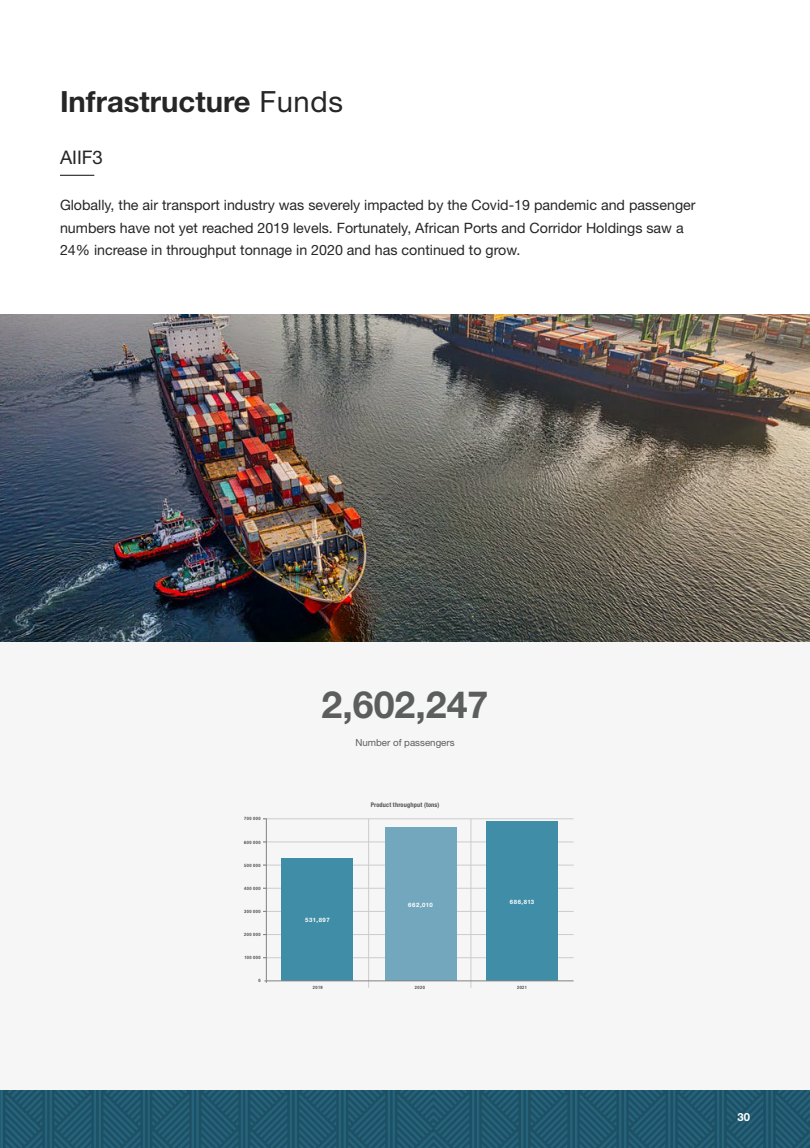
<style>
.page{position:relative;width:810px;height:1148px;background:#fff}
.page>*{position:absolute;margin:0;border:0;box-sizing:border-box;transform-origin:0 0}
.t1{font:700 37.5px "Helvetica Neue LT Std";color:#5c5d5d}
.t2{font:700 29.25px "Helvetica Neue LT Std";color:#262626}
.t3{font:18.75px "Helvetica Neue LT Std";color:#262626}
.t4{font:14.25px/22.2px "Helvetica Neue LT Std";color:#262626}
.B1_BODY_9pt{font:700 11.25px "Helvetica Neue LT Std";color:#fff}
.t5{font:9.75px "Helvetica Neue LT Std";color:#5c5d5d}
.AIIM_key_text{font:700 condensed 6.38px "Helvetica Neue LT Std";letter-spacing:.02em;color:#535353}
.H3_SUBHEADING_12pt{font:700 6px "Helvetica Neue LT Std";letter-spacing:.075em;color:#fff}
.H3_SUBHEADING_12pt-2{font:500 condensed 4.5px "Helvetica Neue LT Std";letter-spacing:.1em;color:#333}
.s1{font-weight:400}
</style>
<div class="page">
<div style="left:0;top:626px;width:810px;height:474px;background:#f6f6f6"></div>
<img style="left:0;top:1090px;width:810px;height:58px">
<img style="left:0;top:315px;width:810px;height:326px">
<hr style="left:60px;top:175px;width:34px;height:1px;background:#262626">
<hr style="left:263px;top:865px;width:311px;height:1px;background:#ccc">
<hr style="left:263px;top:888px;width:311px;height:1px;background:#ccc">
<hr style="left:263px;top:934px;width:311px;height:1px;background:#ccc">
<hr style="left:263px;top:957px;width:311px;height:1px;background:#ccc">
<hr style="left:263px;top:841px;width:311px;height:1px;background:#ccc">
<hr style="left:263px;top:818px;width:311px;height:1px;background:#ccc">
<hr style="left:263px;top:911px;width:311px;height:1px;background:#ccc">
<hr style="left:368px;top:818px;width:1px;height:169px;background:#ccc">
<hr style="left:471px;top:818px;width:1px;height:169px;background:#ccc">
<div style="left:282px;top:858px;width:71px;height:122px;background:#3f8da6"></div>
<div style="left:385px;top:827px;width:71px;height:153px;background:#73a7be"></div>
<div style="left:486px;top:821px;width:72px;height:159px;background:#3f8da6"></div>
<hr style="left:266px;top:818px;width:1px;height:164px;background:#808285">
<hr style="left:264px;top:980px;width:310px;height:1px;background:#808285">
<p class="t2" style="left:60px;top:83px;width:285px">Infrastructure <span class="s1">Funds</span></p>
<p class="t3" style="left:60px;top:146px;width:45px">AIIF3</p>
<p class="t4" style="left:60px;top:194px;width:637px">Globally, the air transport industry was severely impacted by the Covid-19 pandemic and passenger</p>
<p class="t4" style="left:60px;top:216px;width:625px">numbers have not yet reached 2019 levels. Fortunately, African Ports and Corridor Holdings saw a<br>24% increase in throughput tonnage in 2020 and has continued to grow.</p>
<p class="H3_SUBHEADING_12pt-2" style="left:244px;top:816px;width:18px">700 000</p>
<p class="H3_SUBHEADING_12pt-2" style="left:244px;top:839px;width:18px">600 000</p>
<p class="H3_SUBHEADING_12pt-2" style="left:244px;top:862px;width:18px">500 000</p>
<p class="H3_SUBHEADING_12pt-2" style="left:244px;top:885px;width:18px">400 000</p>
<p class="H3_SUBHEADING_12pt-2" style="left:244px;top:908px;width:18px">300 000</p>
<p class="H3_SUBHEADING_12pt-2" style="left:244px;top:931px;width:18px">200 000</p>
<p class="H3_SUBHEADING_12pt-2" style="left:244px;top:955px;width:18px">100 000</p>
<p class="H3_SUBHEADING_12pt-2" style="left:258px;top:978px;width:4px">0</p>
<p class="t1" style="left:322px;top:681px;width:168px">2,602,247</p>
<p class="t5" style="left:355px;top:736px;width:101px">Number of passengers</p>
<p class="H3_SUBHEADING_12pt" style="left:305px;top:916px;width:26px">531,897</p>
<p class="AIIM_key_text" style="left:371px;top:800px;width:70px">Product throughput (tons)</p>
<p class="H3_SUBHEADING_12pt" style="left:408px;top:901px;width:26px">662,010</p>
<p class="H3_SUBHEADING_12pt" style="left:510px;top:898px;width:26px">686,813</p>
<p class="H3_SUBHEADING_12pt-2" style="left:313px;top:984px;width:11px">2019</p>
<p class="H3_SUBHEADING_12pt-2" style="left:415px;top:984px;width:11px">2020</p>
<p class="H3_SUBHEADING_12pt-2" style="left:517px;top:984px;width:11px">2021</p>
<p class="B1_BODY_9pt" style="left:737px;top:1110px;width:14px">30</p>
</div>
